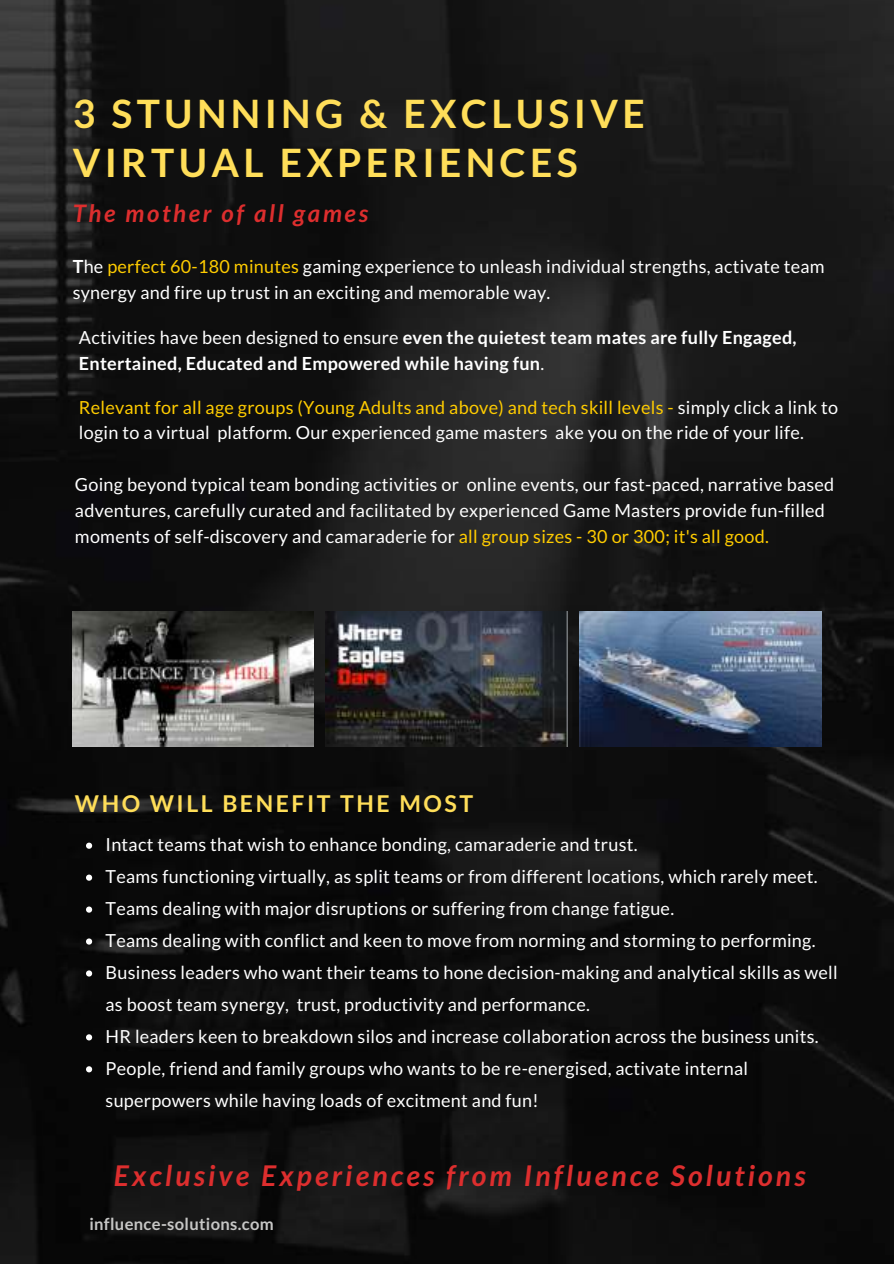
<style>
.page{position:relative;width:894px;height:1264px;background:#fff}
.page>*{position:absolute;margin:0;border:0;box-sizing:border-box;transform-origin:0 0}
.t1{font:700 39px/48.8px "Lato";letter-spacing:.11em;color:#ffde59}
.t2{font:italic 700 28.5px "Lato";letter-spacing:.11em;color:#dd2e2e}
.t3{font:italic 700 24px "Lato";letter-spacing:.11em;color:#dd2e2e}
.t4{font:700 23.1px "Lato";letter-spacing:.11em;color:#ffde59}
.t5{font:18px/32px "Lato";letter-spacing:.015em;color:#fff}
.t6{font:700 18px/26px "Lato";letter-spacing:.015em;color:#fff}
.t7{font:700 16.5px "Lato";letter-spacing:.02em;color:#c7c7c6}
.s1{font-weight:700}
.s2{color:#fc0}
.s3{font-weight:400}
</style>
<div class="page">
<img style="left:0;top:0;width:893px;height:1263px">
<svg style="left:86px;top:842px;width:6px;height:6px"></svg>
<svg style="left:86px;top:874px;width:6px;height:6px"></svg>
<svg style="left:86px;top:906px;width:6px;height:6px"></svg>
<svg style="left:86px;top:938px;width:6px;height:6px"></svg>
<svg style="left:86px;top:970px;width:6px;height:6px"></svg>
<svg style="left:86px;top:1034px;width:6px;height:6px"></svg>
<svg style="left:86px;top:1066px;width:6px;height:6px"></svg>
<img style="left:73px;top:611px;width:241px;height:135px">
<img style="left:579px;top:611px;width:242px;height:135px">
<img style="left:325px;top:611px;width:242px;height:135px">
<h1 class="t1" style="left:73px;top:89px;width:573px">3 STUNNING &amp; EXCLUSIVE<br>VIRTUAL EXPERIENCES</h1>
<h3 class="t3" style="left:73px;top:199px;width:297px">The mother of all games</h3>
<p class="t5" style="left:73px;top:253px;width:753px;line-height:26px"><span class="s1">T</span>he <span class="s2">perfect 60-180 minutes</span> gaming experience to unleash individual strengths, activate team synergy and fire up trust in an exciting and memorable way.</p>
<p class="t6" style="left:79px;top:324px;width:719px"><span class="s3">Activities have been designed to ensure</span> even the quietest team mates are fully Engaged,<br>Entertained, Educated and Empowered while having fun<span class="s3">.</span></p>
<p class="t5" style="left:79px;top:394px;width:760px;line-height:26px"><span class="s2">Relevant for all age groups (Young Adults and above) and tech skill levels -</span> simply click a link to login to a virtual platform. Our experienced game masters ake you on the ride of your life.</p>
<p class="t5" style="left:75px;top:471px;width:760px;line-height:26px">Going beyond typical team bonding activities or online events, our fast-paced, narrative based adventures, carefully curated and facilitated by experienced Game Masters provide fun-filled moments of self-discovery and camaraderie for <span class="s2">all group sizes - 30 or 300; it's all good.</span></p>
<p class="t4" style="left:75px;top:790px;width:399px">WHO WILL BENEFIT THE MOST</p>
<p class="t5" style="left:106px;top:828px;width:733px">Intact teams that wish to enhance bonding, camaraderie and trust.<br>Teams functioning virtually, as split teams or from different locations, which rarely meet.<br>Teams dealing with major disruptions or suffering from change fatigue.<br>Teams dealing with conflict and keen to move from norming and storming to performing.<br>Business leaders who want their teams to hone decision-making and analytical skills as well as boost team synergy, trust, productivity and performance.<br>HR leaders keen to breakdown silos and increase collaboration across the business units.<br>People, friend and family groups who wants to be re-energised, activate internal superpowers while having loads of excitment and fun!</p>
<h2 class="t2" style="left:114px;top:1158px;width:693px">Exclusive Experiences from Influence Solutions</h2>
<p class="t7" style="left:89px;top:1214px;width:186px">influence-solutions.com</p>
</div>
